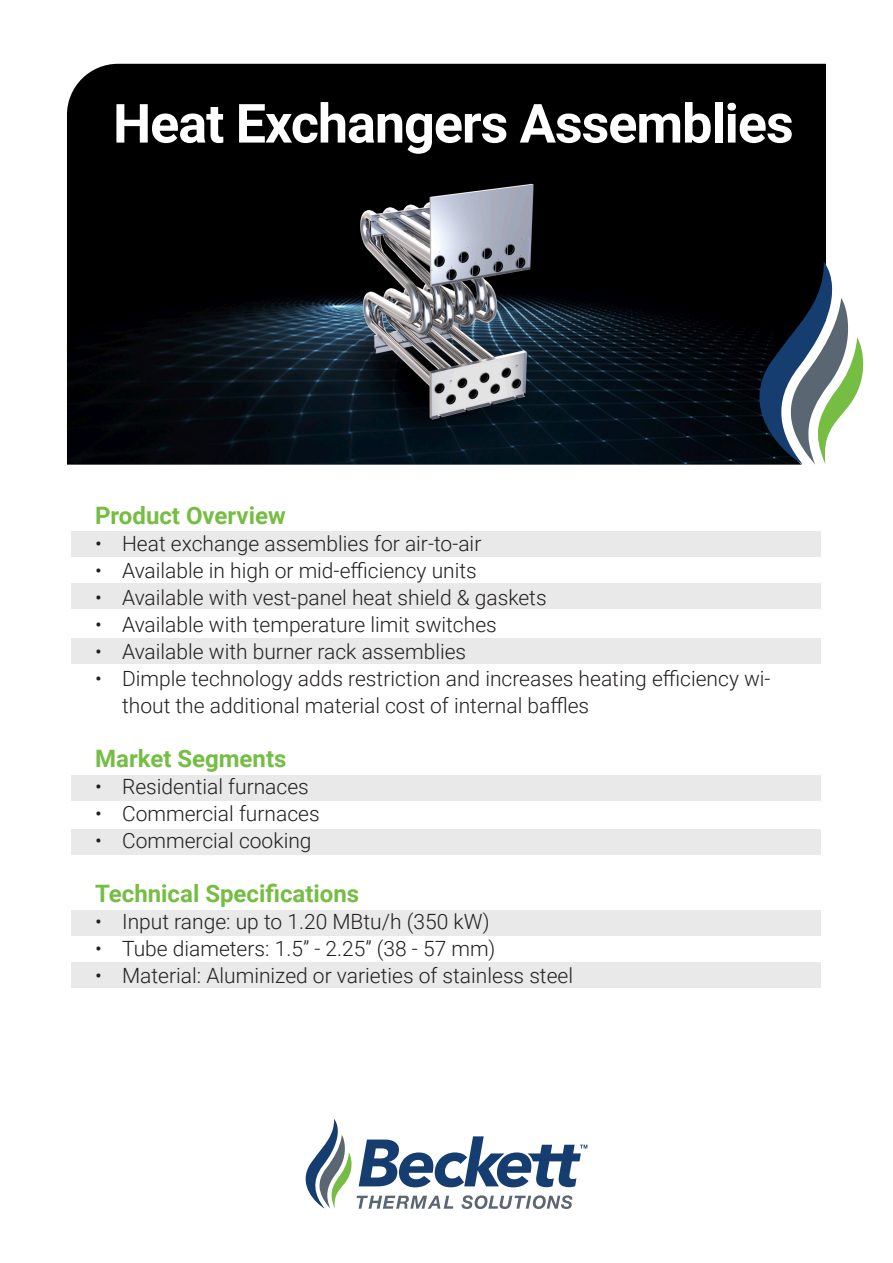
<style>
.page{position:relative;width:893px;height:1263px;background:#fff}
.page>*{position:absolute;margin:0;border:0;box-sizing:border-box;transform-origin:0 0}
.t1{font:700 54px "Roboto";letter-spacing:-.02em;color:#fff}
.t2{font:700 24px "Roboto";color:#75bd43}
.t3{font:300 21px/27px "Roboto";color:#231f20}
</style>
<div class="page">
<div style="left:71px;top:531px;width:750px;height:26px;background:#e9e9ea"></div>
<div style="left:71px;top:583px;width:750px;height:26px;background:#e9e9ea"></div>
<div style="left:71px;top:638px;width:750px;height:25px;background:#e9e9ea"></div>
<div style="left:71px;top:829px;width:750px;height:26px;background:#e9e9ea"></div>
<div style="left:71px;top:775px;width:750px;height:25px;background:#e9e9ea"></div>
<div style="left:71px;top:910px;width:750px;height:25px;background:#e9e9ea"></div>
<div style="left:71px;top:962px;width:750px;height:25px;background:#e9e9ea"></div>
<img style="left:67px;top:64px;width:759px;height:401px">
<svg style="left:305px;top:1119px;width:282px;height:90px"></svg>
<svg style="left:738px;top:261px;width:126px;height:204px"></svg>
<p class="t1" style="left:113px;top:86px;width:682px">Heat Exchangers Assemblies</p>
<p class="t2" style="left:95px;top:499px;width:192px">Product Overview</p>
<p class="t3" style="left:95px;top:529px;width:388px">• Heat exchange assemblies for air-to-air</p>
<p class="t3" style="left:95px;top:556px;width:383px">• Available in high or mid-efficiency units</p>
<p class="t3" style="left:95px;top:583px;width:453px">• Available with vest-panel heat shield &amp; gaskets</p>
<p class="t3" style="left:95px;top:610px;width:403px">• Available with temperature limit switches</p>
<p class="t3" style="left:95px;top:637px;width:373px">• Available with burner rack assemblies</p>
<p class="t3" style="left:122px;top:664px;width:650px;text-indent:-27px">• Dimple technology adds restriction and increases heating efficiency wi&shy;thout the additional material cost of internal baffles</p>
<p class="t2" style="left:95px;top:742px;width:193px">Market Segments</p>
<p class="t3" style="left:95px;top:772px;width:215px">• Residential furnaces</p>
<p class="t3" style="left:95px;top:799px;width:226px">• Commercial furnaces</p>
<p class="t3" style="left:95px;top:826px;width:218px">• Commercial cooking</p>
<p class="t2" style="left:95px;top:877px;width:266px">Technical Specifications</p>
<p class="t3" style="left:95px;top:907px;width:396px">• Input range: up to 1.20 MBtu/h (350 kW)</p>
<p class="t3" style="left:95px;top:934px;width:402px">• Tube diameters: 1.5” - 2.25” (38 - 57 mm)</p>
<p class="t3" style="left:95px;top:961px;width:480px">• Material: Aluminized or varieties of stainless steel</p>
</div>
